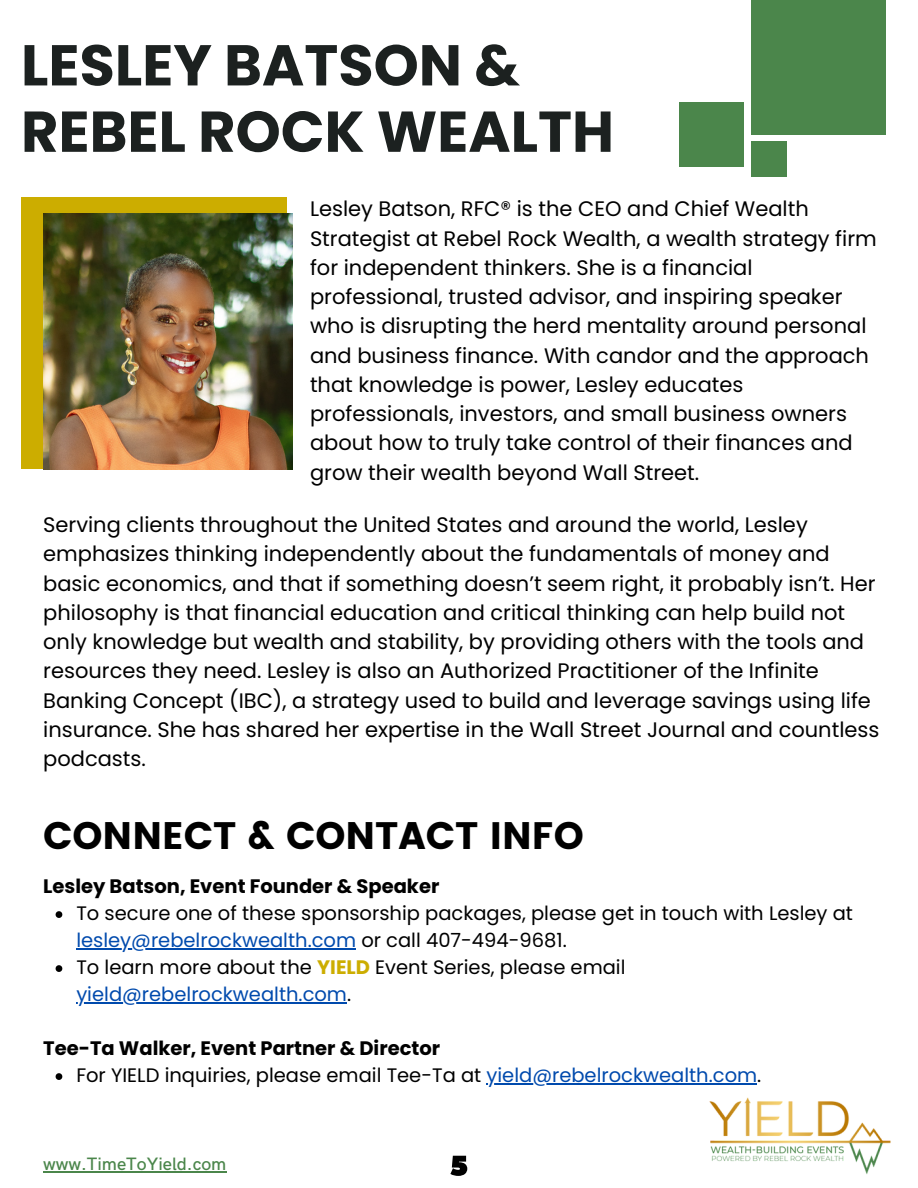
<style>
.page{position:relative;width:918px;height:1188px;background:#fff}
.page>*{position:absolute;margin:0;border:0;box-sizing:border-box;transform-origin:0 0}
.t1{font:700 57.45px/66.3px "Poppins";color:#1c2120}
.t2{font:38.25px "Poppins";color:#000}
.t3{font:21px/29.2px "Poppins";color:#000}
.t4{font:19.5px/27px "Poppins";color:#000}
.t5{font:700 19.5px "Poppins";color:#000}
.t6{font:500 18px "HK Grotesk";color:#4b864b}
.s1{color:#004aad}
.s2{font-weight:700;color:#ccad00}
</style>
<div class="page">
<img style="left:682px;top:1084px;width:209px;height:90px">
<div style="left:680px;top:102px;width:64px;height:64px;background:#4b864b"></div>
<div style="left:751px;top:0;width:134px;height:134px;background:#4b864b"></div>
<div style="left:751px;top:141px;width:36px;height:36px;background:#4b864b"></div>
<div style="left:21px;top:197px;width:265px;height:271px;background:#ccad00"></div>
<img style="left:43px;top:213px;width:250px;height:257px">
<svg style="left:450px;top:1156px;width:17px;height:20px"></svg>
<hr style="left:43px;top:1171px;width:183px;height:1px;background:#4b864b">
<svg style="left:56px;top:911px;width:6px;height:7px"></svg>
<hr style="left:76px;top:948px;width:280px;height:1px;background:#004aad">
<svg style="left:56px;top:965px;width:6px;height:7px"></svg>
<hr style="left:76px;top:1002px;width:271px;height:1px;background:#004aad">
<svg style="left:56px;top:1073px;width:6px;height:7px"></svg>
<hr style="left:487px;top:1083px;width:270px;height:1px;background:#004aad">
<h1 class="t1" style="left:21px;top:32px;width:595px">LESLEY BATSON &amp;<br>REBEL ROCK WEALTH</h1>
<p class="t3" style="left:310px;top:194px;width:568px">Lesley Batson, RFC® is the CEO and Chief Wealth Strategist at Rebel Rock Wealth, a wealth strategy firm for independent thinkers. She is a financial professional, trusted advisor, and inspiring speaker who is disrupting the herd mentality around personal and business finance. With candor and the approach that knowledge is power, Lesley educates professionals, investors, and small business owners about how to truly take control of their finances and grow their wealth beyond Wall Street.</p>
<p class="t3" style="left:43px;top:510px;width:838px">Serving clients throughout the United States and around the world, Lesley emphasizes thinking independently about the fundamentals of money and basic economics, and that if something doesn’t seem right, it probably isn’t. Her philosophy is that financial education and critical thinking can help build not only knowledge but wealth and stability, by providing others with the tools and resources they need. Lesley is also an Authorized Practitioner of the Infinite Banking Concept (IBC), a strategy used to build and leverage savings using life insurance. She has shared her expertise in the Wall Street Journal and countless podcasts.</p>
<h2 class="t2" style="left:43px;top:813px;width:542px">CONNECT &amp; CONTACT INFO</h2>
<p class="t5" style="left:43px;top:873px;width:398px">Lesley Batson, Event Founder &amp; Speaker</p>
<p class="t4" style="left:76px;top:900px;width:778px">To secure one of these sponsorship packages, please get in touch with Lesley at <span class="s1">lesley@rebelrockwealth.com</span> or call 407-494-9681.<br>To learn more about the <span class="s2">YIELD</span> Event Series, please email <span class="s1">yield@rebelrockwealth.com</span>.</p>
<p class="t5" style="left:43px;top:1035px;width:399px">Tee-Ta Walker, Event Partner &amp; Director</p>
<p class="t4" style="left:76px;top:1062px;width:686px">For YIELD inquiries, please email Tee-Ta at <span class="s1">yield@rebelrockwealth.com</span>.</p>
<p class="t6" style="left:43px;top:1154px;width:185px">www.TimeToYield.com</p>
</div>
